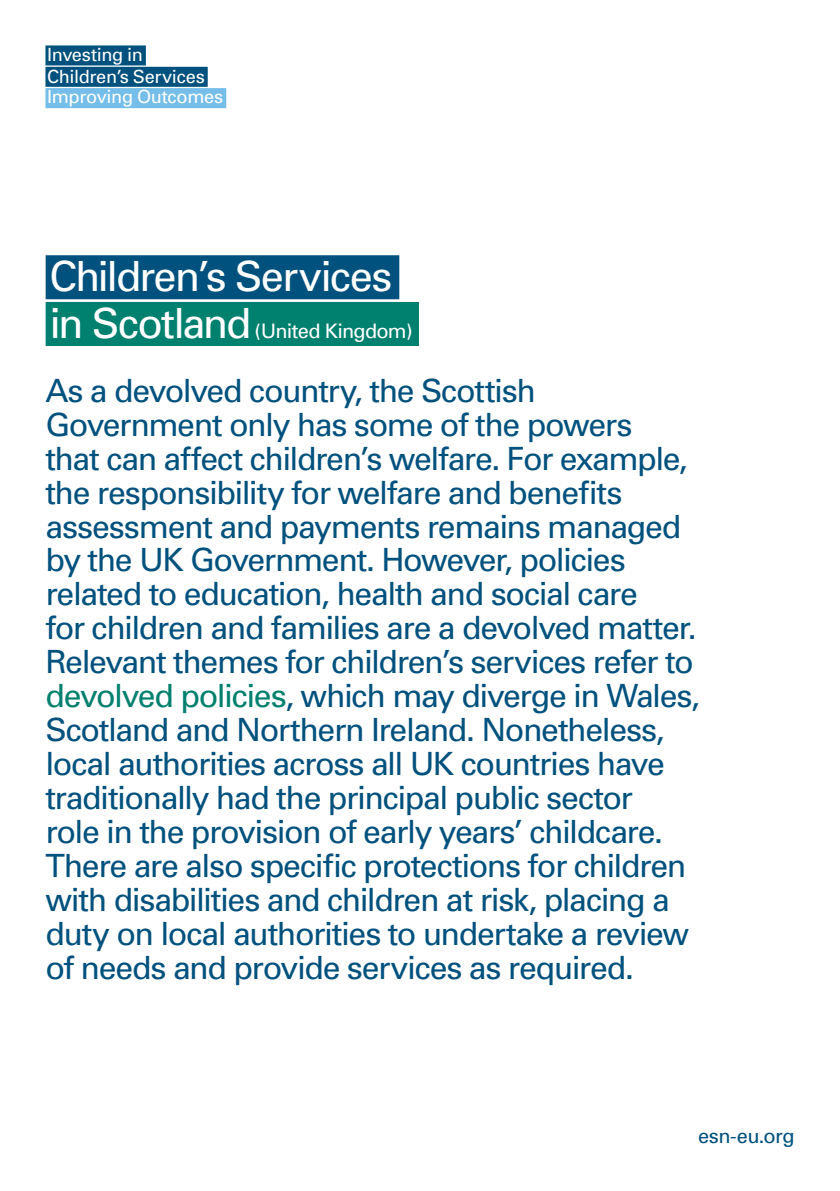
<style>
.page{position:relative;width:840px;height:1191px;background:#fff}
.page>*{position:absolute;margin:0;border:0;box-sizing:border-box;transform-origin:0 0}
.t1{font:41.6px "Univers";letter-spacing:-.045em;color:#fff}
.t2{font:32px/34px "Univers";letter-spacing:-.04em;color:#00517d}
.t3{font:20px "Univers";letter-spacing:-.04em;color:#fff}
.t4{font:20px "Univers";letter-spacing:-.03em;color:#00517d}
.t5{font:18.2px/22.4px "Univers";letter-spacing:-.015em;color:#fff}
.s1{font-size:41.6px}
.s2{color:#00806e}
</style>
<div class="page">
<div style="left:46px;top:255px;width:353px;height:44px;background:#00517d"></div>
<div style="left:46px;top:302px;width:373px;height:44px;background:#00806e"></div>
<div style="left:45px;top:45px;width:101px;height:20px;background:#00517d"></div>
<div style="left:45px;top:67px;width:162px;height:20px;background:#00517d"></div>
<div style="left:45px;top:88px;width:181px;height:20px;background:#75bee9"></div>
<p class="t5" style="left:47px;top:43px;width:159px">Investing in<br>Children’s Services</p>
<p class="t5" style="left:47px;top:86px;width:178px">i mproving outcomes</p>
<h1 class="t1" style="left:49px;top:252px;width:344px">Children’s Services</h1>
<p class="t3" style="left:49px;top:319px;width:365px"><span class="s1">in Scotland</span> (United Kingdom)</p>
<p class="t2" style="left:45px;top:373px;width:655px">As a devolved country, the Scottish Government only has some of the powers<br>that can affect children’s welfare. For example, the responsibility for welfare and benefits assessment and payments remains managed by the UK Government. However, policies related to education, health and social care<br>for children and families are a devolved matter.<br>Relevant themes for children’s services refer to <span class="s2">devolved policies</span>, which may diverge in Wales, Scotland and Northern Ireland. Nonetheless, local authorities across all UK countries have traditionally had the principal public sector<br>role in the provision of early years’ childcare.<br>There are also specific protections for children with disabilities and children at risk, placing a duty on local authorities to undertake a review of needs and provide services as required.</p>
<p class="t4" style="left:697px;top:1124px;width:98px">esn-eu.org</p>
</div>
